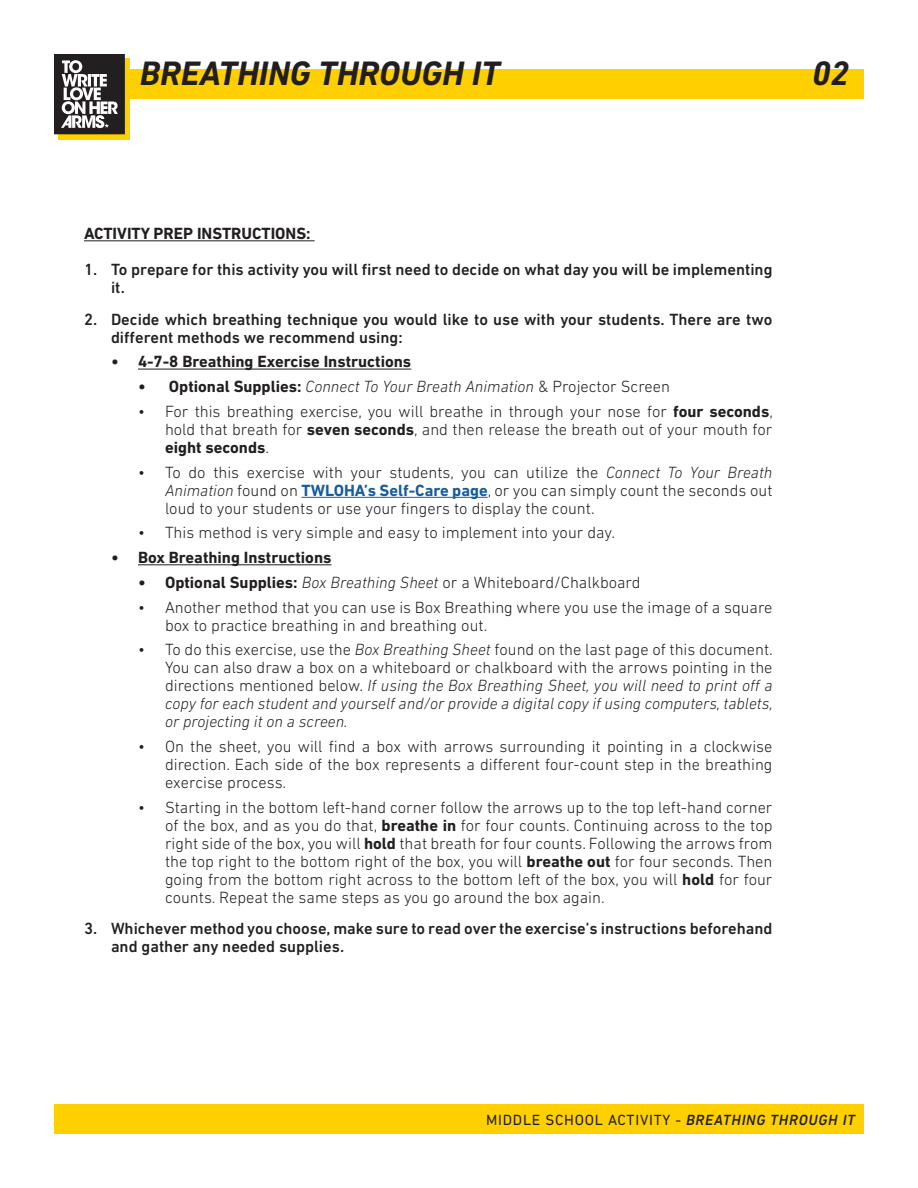
<style>
.page{position:relative;width:918px;height:1188px;background:#fff}
.page>*{position:absolute;margin:0;border:0;box-sizing:border-box;transform-origin:0 0}
.t1{font:italic 700 34.5px "DIN Next LT Pro";color:#231f20}
.t2{font:300 16.5px/18px "DIN Next LT Pro";color:#231f20;text-align:justify}
.t3{font:italic 300 16.5px/18px "DIN Next LT Pro";color:#231f20;text-align:justify}
.t4{font:500 16.5px/18px "DIN Next LT Pro";color:#231f20}
.t5{font:700 16.5px "DIN Next LT Pro";color:#231f20}
.t6{font:15px "DIN Next LT Pro";letter-spacing:.05em;color:#231f20}
.s1{font-weight:700;font-style:normal}
.s2{font-style:normal}
.s3{font-weight:700}
.s4{font-style:italic}
.s5{font-weight:700;color:#175d9e}
.s6{font-weight:500;font-style:italic}
</style>
<div class="page">
<div style="left:59px;top:58px;width:71px;height:81px;background:#ffd000"></div>
<div style="left:54px;top:69px;width:810px;height:30px;background:#ffd000"></div>
<div style="left:54px;top:1104px;width:810px;height:30px;background:#ffd000"></div>
<svg style="left:54px;top:54px;width:71px;height:80px;background:#605d5e"></svg>
<hr style="left:84px;top:240px;width:231px;height:1px;background:#231f20">
<hr style="left:138px;top:369px;width:273px;height:1px;background:#231f20">
<hr style="left:302px;top:497px;width:186px;height:1px;background:#175d9e">
<hr style="left:138px;top:564px;width:194px;height:1px;background:#231f20">
<p class="t1" style="left:140px;top:53px;width:361px">BREATHING THROUGH IT</p>
<p class="t1" style="left:812px;top:53px;width:38px">02</p>
<p class="t5" style="left:84px;top:224px;width:228px">ACTIVITY PREP INSTRUCTIONS:</p>
<p class="t4" style="left:111px;top:260px;width:663px;text-indent:-27px">1. To prepare for this activity you will first need to decide on what day you will be implementing it.</p>
<p class="t4" style="left:111px;top:310px;width:663px;text-indent:-27px">2. Decide which breathing technique you would like to use with your students. There are two different methods we recommend using:</p>
<p class="t5" style="left:111px;top:352px;width:302px">• 4-7-8 Breathing Exercise Instructions</p>
<p class="t3" style="left:138px;top:377px;width:534px"><span class="s1">• Optional Supplies:</span> Connect To Your Breath Animation <span class="s2">&amp; Projector Screen</span></p>
<p class="t2" style="left:165px;top:402px;width:609px;text-indent:-27px">• For this breathing exercise, you will breathe in through your nose for <span class="s3">four seconds</span>, hold that breath for <span class="s3">seven seconds</span>, and then release the breath out of your mouth for <span class="s3">eight seconds</span>.</p>
<p class="t2" style="left:165px;top:463px;width:609px;text-indent:-27px">• To do this exercise with your students, you can utilize the <span class="s4">Connect To Your Breath Animation</span> found on <span class="s5">TWLOHA’s Self-Care page</span>, or you can simply count the seconds out loud to your students or use your fingers to display the count.</p>
<p class="t2" style="left:138px;top:524px;width:478px">• This method is very simple and easy to implement into your day.</p>
<p class="t5" style="left:111px;top:548px;width:222px">• Box Breathing Instructions</p>
<p class="t2" style="left:138px;top:573px;width:504px"><span class="s3">• Optional Supplies:</span> <span class="s4">Box Breathing Sheet</span> or a Whiteboard/Chalkboard</p>
<p class="t2" style="left:165px;top:598px;width:609px;text-indent:-27px">• Another method that you can use is Box Breathing where you use the image of a square box to practice breathing in and breathing out.</p>
<p class="t3" style="left:165px;top:641px;width:609px;text-indent:-27px"><span class="s2">• To do this exercise, use the</span> Box Breathing Sheet <span class="s2">found on the last page of this document.<br>You can also draw a box on a whiteboard or chalkboard with the arrows pointing in the directions mentioned below.</span> If using the Box Breathing Sheet, you will need to print off a copy for each student and yourself and/or provide a digital copy if using computers, tablets, or projecting it on a screen.</p>
<p class="t2" style="left:165px;top:737px;width:609px;text-indent:-27px">• On the sheet, you will find a box with arrows surrounding it pointing in a clockwise direction. Each side of the box represents a different four-count step in the breathing exercise process.</p>
<p class="t2" style="left:165px;top:798px;width:609px;text-indent:-27px">• Starting in the bottom left-hand corner follow the arrows up to the top left-hand corner of the box, and as you do that, <span class="s3">breathe in</span> for four counts. Continuing across to the top right side of the box, you will <span class="s3">hold</span> that breath for four counts. Following the arrows from the top right to the bottom right of the box, you will <span class="s3">breathe out</span> for four seconds. Then going from the bottom right across to the bottom left of the box, you will <span class="s3">hold</span> for four counts. Repeat the same steps as you go around the box again.</p>
<p class="t4" style="left:111px;top:920px;width:663px;text-indent:-27px">3. Whichever method you choose, make sure to read over the exercise’s instructions beforehand and gather any needed supplies.</p>
<p class="t6" style="left:486px;top:1111px;width:370px">MIDDLE SCHOOL ACTIVITY - <span class="s6">BREATHING THROUGH IT</span></p>
</div>
